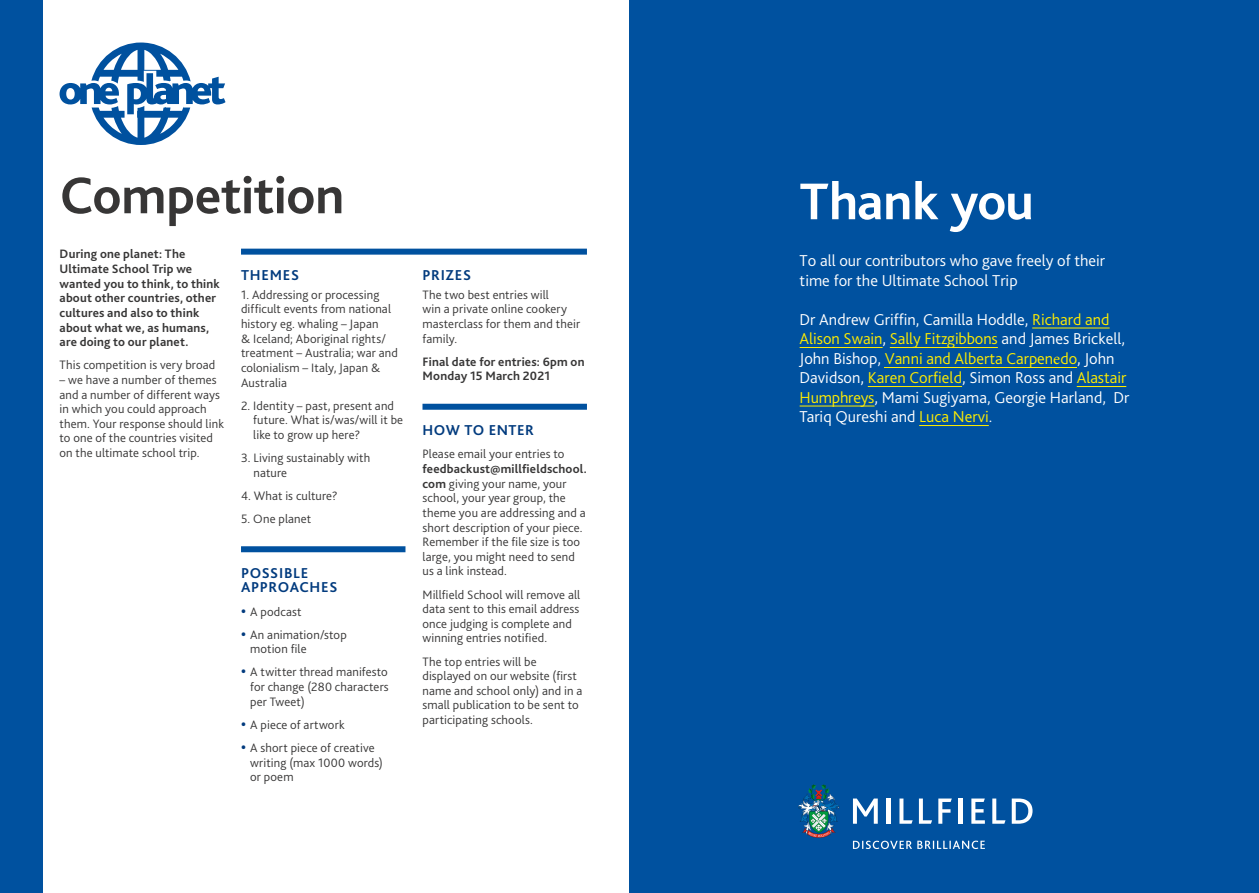
<style>
.page{position:relative;width:1259px;height:893px;background:#fff}
.page>*{position:absolute;margin:0;border:0;box-sizing:border-box;transform-origin:0 0}
.t1{font:700 54px "Bliss 2";letter-spacing:-.01em;color:#373636}
.t2{font:700 54px "Bliss 2";letter-spacing:-.015em;color:#fff}
.t3{font:300 16.5px/19.5px "Bliss 2";color:#fff}
.t4{font:700 15px/14.7px "Bliss 2";letter-spacing:.04em;color:#023b7e}
.t5{font:300 12.75px/14.5px "Bliss 2";letter-spacing:.01em;color:#373636}
.t6{font:700 12.75px/14.5px "Bliss 2";letter-spacing:.015em;color:#373636}
.s1{color:#ffed00}
.s2{font-family:"Minion Pro";font-weight:400;color:#ffed00}
.s3{font-weight:700}
.s4{font-weight:700;font-size:15px;color:#023b7e}
</style>
<div class="page">
<div style="left:629px;top:0;width:630px;height:893px;background:#00519f"></div>
<div style="left:0;top:0;width:43px;height:893px;background:#00519f"></div>
<hr style="left:919px;top:425px;width:70px;height:1px;background:#ffed00">
<hr style="left:799px;top:406px;width:75px;height:1px;background:#ffed00">
<hr style="left:1076px;top:386px;width:50px;height:1px;background:#ffed00">
<hr style="left:868px;top:386px;width:94px;height:1px;background:#ffed00">
<hr style="left:884px;top:367px;width:193px;height:1px;background:#ffed00">
<hr style="left:890px;top:347px;width:108px;height:1px;background:#ffed00">
<hr style="left:799px;top:347px;width:83px;height:1px;background:#ffed00">
<hr style="left:1032px;top:328px;width:77px;height:1px;background:#ffed00">
<svg style="left:1011px;top:798px;width:21px;height:26px"></svg>
<svg style="left:992px;top:798px;width:13px;height:26px"></svg>
<svg style="left:971px;top:798px;width:14px;height:26px"></svg>
<hr style="left:958px;top:798px;width:4px;height:26px;background:#fff">
<svg style="left:938px;top:798px;width:14px;height:26px"></svg>
<svg style="left:919px;top:798px;width:13px;height:26px"></svg>
<svg style="left:899px;top:798px;width:13px;height:26px"></svg>
<hr style="left:886px;top:798px;width:4px;height:26px;background:#fff">
<svg style="left:853px;top:798px;width:24px;height:26px"></svg>
<svg style="left:798px;top:784px;width:42px;height:54px"></svg>
<svg style="left:853px;top:841px;width:132px;height:8px"></svg>
<div style="left:241px;top:249px;width:346px;height:6px;background:#00519f"></div>
<div style="left:422px;top:404px;width:165px;height:6px;background:#00519f"></div>
<div style="left:241px;top:546px;width:164px;height:6px;background:#00519f"></div>
<svg style="left:60px;top:43px;width:165px;height:102px"></svg>
<h1 class="t1" style="left:60px;top:162px;width:286px">Competition</h1>
<h1 class="t2" style="left:799px;top:168px;width:236px">Thank you</h1>
<p class="t3" style="left:799px;top:251px;width:307px">To all our contributors who gave freely of their time for the Ultimate School Trip</p>
<p class="t3" style="left:799px;top:309px;width:331px">Dr Andrew Griffin, Camilla Hoddle, <span class="s1">Richard and Alison Swain</span>, <span class="s1">Sally Fitzgibbons</span> and James Brickell, John Bishop, <span class="s1">Vanni and Alberta Carpen</span><span class="s2">e</span><span class="s1">do</span>, John Davidson, <span class="s1">Karen Corfield</span>, Simon Ross and <span class="s1">Alastair Humphreys</span>, Mami Sugiyama, Georgie Harland, Dr Tariq Qureshi and <span class="s1">Luca Nervi</span>.</p>
<p class="t6" style="left:60px;top:247px;width:162px">During one planet: The<br>Ultimate School Trip we wanted you to think, to think about other countries, other cultures and also to think about what we, as humans, are doing to our planet.</p>
<p class="t5" style="left:60px;top:358px;width:157px">This competition is very broad</p>
<p class="t5" style="left:60px;top:372px;width:166px">– we have a number of themes and a number of different ways in which you could approach them. Your response should link to one of the countries visited on the ultimate school trip.</p>
<p class="t4" style="left:241px;top:268px;width:59px">THEMES</p>
<p class="t4" style="left:422px;top:268px;width:50px">PRIZES</p>
<p class="t5" style="left:422px;top:287px;width:159px">The two best entries will<br>win a private online cookery masterclass for them and their family.</p>
<p class="t6" style="left:422px;top:354px;width:164px">Final date for entries: 6pm on<br>Monday 15 March 2021</p>
<p class="t5" style="left:241px;top:287px;width:158px">1. Addressing or processing difficult events from national history eg. whaling – Japan<br>&amp; Iceland; Aboriginal rights/ treatment – Australia; war and colonialism – Italy, Japan &amp;<br>Australia</p>
<p class="t5" style="left:253px;top:398px;width:151px;text-indent:-12px">2. Identity – past, present and future. What is/was/will it be like to grow up here?</p>
<p class="t5" style="left:253px;top:451px;width:118px;text-indent:-12px">3. Living sustainably with nature</p>
<p class="t5" style="left:241px;top:488px;width:98px">4. What is culture?</p>
<p class="t5" style="left:241px;top:511px;width:72px">5. One planet</p>
<p class="t4" style="left:422px;top:423px;width:113px">HOW TO ENTER</p>
<p class="t5" style="left:422px;top:447px;width:143px">Please email your entries to</p>
<p class="t5" style="left:422px;top:461px;width:166px"><span class="s3">feedbackust@millfieldschool. com</span> giving your name, your school, your year group, the theme you are addressing and a short description of your piece.<br>Remember if the file size is too large, you might need to send us a link instead.</p>
<p class="t5" style="left:422px;top:587px;width:159px">Millfield School will remove all data sent to this email address once judging is complete and winning entries notified.</p>
<p class="t5" style="left:422px;top:654px;width:161px">The top entries will be displayed on our website (first name and school only) and in a small publication to be sent to participating schools.</p>
<p class="t4" style="left:241px;top:565px;width:98px">POSSIBLE<br>APPROACHES</p>
<p class="t5" style="left:241px;top:604px;width:62px"><span class="s4">•</span> A podcast</p>
<p class="t5" style="left:250px;top:627px;width:98px;text-indent:-9px"><span class="s4">•</span> An animation/stop motion file</p>
<p class="t5" style="left:250px;top:665px;width:140px;text-align:justify;text-indent:-9px"><span class="s4">•</span> A twitter thread manifesto for change (280 characters per Tweet)</p>
<p class="t5" style="left:241px;top:717px;width:105px"><span class="s4">•</span> A piece of artwork</p>
<p class="t5" style="left:250px;top:740px;width:134px;text-indent:-9px"><span class="s4">•</span> A short piece of creative writing (max 1000 words) or poem</p>
</div>
